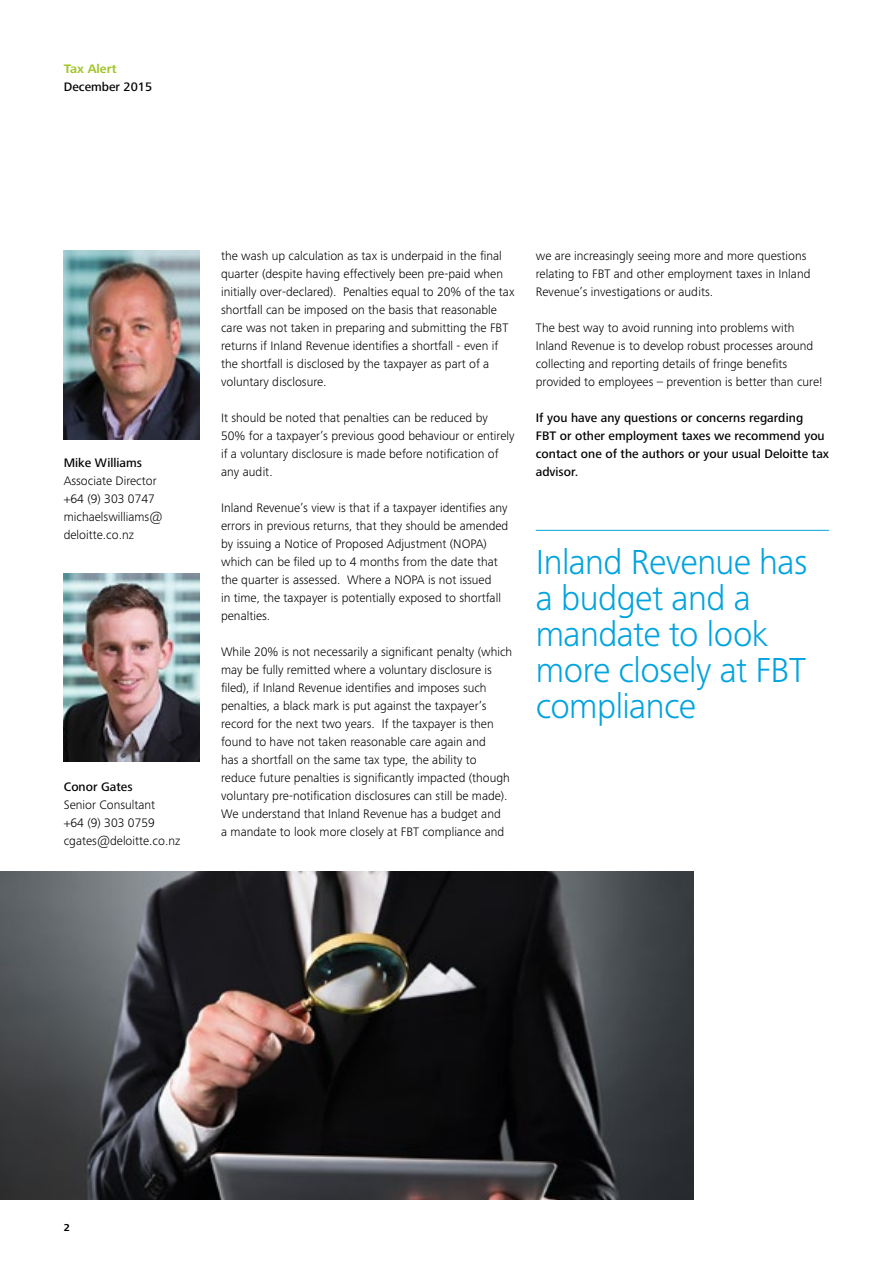
<style>
.page{position:relative;width:893px;height:1263px;background:#fff}
.page>*{position:absolute;margin:0;border:0;box-sizing:border-box;transform-origin:0 0}
.t1{font:300 36px/36px "Frutiger Next Pro";letter-spacing:-.02em;color:#00a3de}
.t2{font:300 12.75px/18px "Frutiger Next Pro";color:#000}
.t3{font:500 12.75px/18px "Frutiger Next Pro";color:#000}
.t4{font:700 12.75px "Frutiger Next Pro";color:#a4c52d}
.t5{font:700 10.5px "Frutiger Next Pro";color:#000}
</style>
<div class="page">
<img style="left:64px;top:251px;width:136px;height:188px">
<img style="left:64px;top:573px;width:136px;height:188px">
<img style="left:0;top:871px;width:693px;height:328px">
<hr style="left:536px;top:530px;width:293px;height:1px;background:#00a3de">
<p class="t4" style="left:64px;top:61px;width:54px">Tax Alert</p>
<p class="t3" style="left:64px;top:78px;width:90px">December 2015</p>
<p class="t3" style="left:64px;top:453px;width:80px">Mike Williams</p>
<p class="t2" style="left:64px;top:471px;width:100px">Associate Director +64 (9) 303 0747 michaelswilliams@ deloitte.co.nz</p>
<p class="t3" style="left:64px;top:777px;width:70px">Conor Gates</p>
<p class="t2" style="left:64px;top:795px;width:118px">Senior Consultant<br>+64 (9) 303 0759 cgates@deloitte.co.nz</p>
<p class="t2" style="left:221px;top:247px;width:295px">the wash up calculation as tax is underpaid in the final quarter (despite having effectively been pre-paid when initially over-declared). Penalties equal to 20% of the tax shortfall can be imposed on the basis that reasonable care was not taken in preparing and submitting the FBT returns if Inland Revenue identifies a shortfall - even if the shortfall is disclosed by the taxpayer as part of a voluntary disclosure.</p>
<p class="t2" style="left:221px;top:409px;width:295px">It should be noted that penalties can be reduced by 50% for a taxpayer’s previous good behaviour or entirely if a voluntary disclosure is made before notification of any audit.</p>
<p class="t2" style="left:221px;top:499px;width:289px">Inland Revenue’s view is that if a taxpayer identifies any errors in previous returns, that they should be amended by issuing a Notice of Proposed Adjustment (NOPA) which can be filed up to 4 months from the date that the quarter is assessed. Where a NOPA is not issued<br>in time, the taxpayer is potentially exposed to shortfall penalties.</p>
<p class="t2" style="left:221px;top:643px;width:293px">While 20% is not necessarily a significant penalty (which may be fully remitted where a voluntary disclosure is filed), if Inland Revenue identifies and imposes such penalties, a black mark is put against the taxpayer’s record for the next two years. If the taxpayer is then found to have not taken reasonable care again and<br>has a shortfall on the same tax type, the ability to reduce future penalties is significantly impacted (though voluntary pre-notification disclosures can still be made).<br>We understand that Inland Revenue has a budget and<br>a mandate to look more closely at FBT compliance and</p>
<p class="t2" style="left:536px;top:247px;width:276px">we are increasingly seeing more and more questions relating to FBT and other employment taxes in Inland<br>Revenue’s investigations or audits.</p>
<p class="t2" style="left:536px;top:319px;width:288px">The best way to avoid running into problems with Inland Revenue is to develop robust processes around collecting and reporting details of fringe benefits provided to employees – prevention is better than cure!</p>
<p class="t3" style="left:536px;top:409px;width:295px">If you have any questions or concerns regarding<br>FBT or other employment taxes we recommend you contact one of the authors or your usual Deloitte tax advisor.</p>
<h1 class="t1" style="left:536px;top:544px;width:273px">Inland Revenue has a budget and a mandate to look more closely at FBT compliance</h1>
<p class="t5" style="left:64px;top:1221px;width:8px">2</p>
</div>
